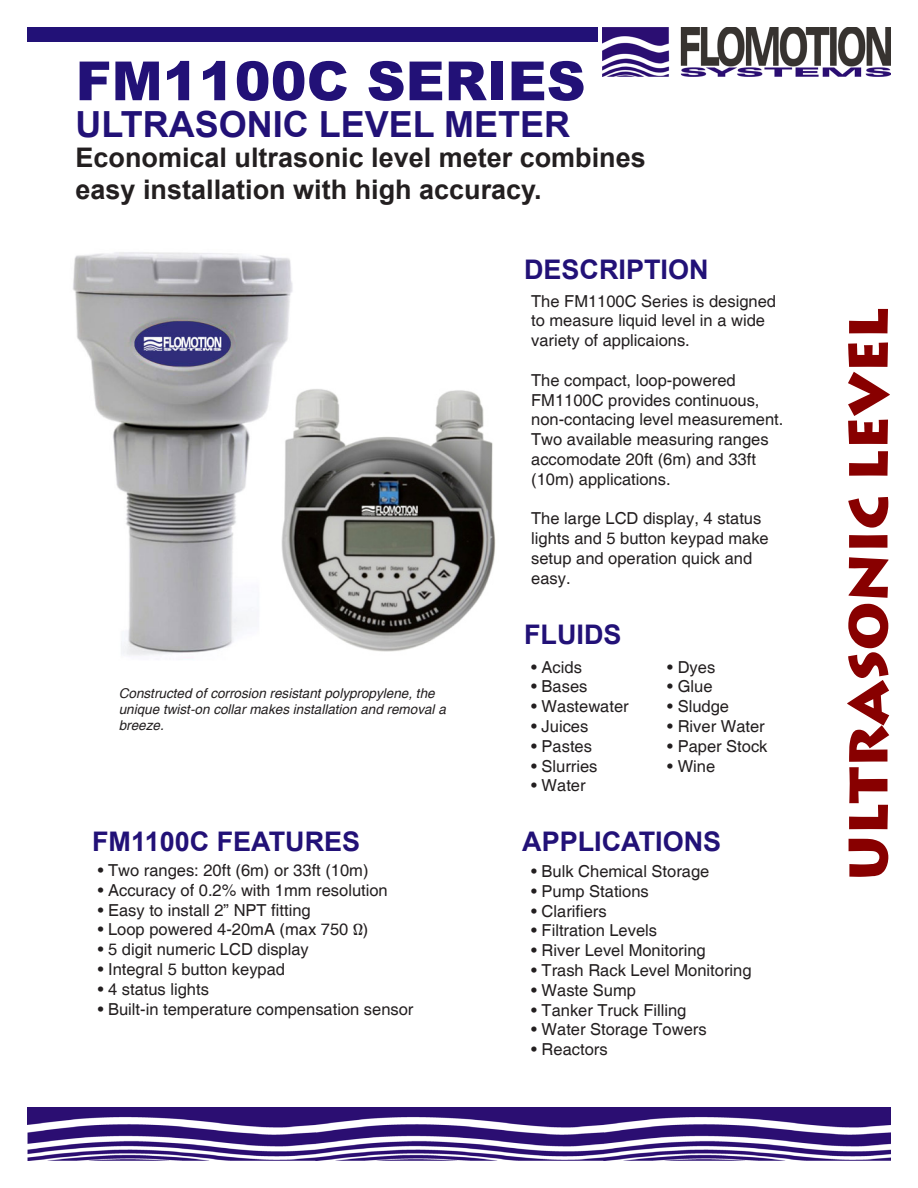
<style>
.page{position:relative;width:918px;height:1188px;background:#fff}
.page>*{position:absolute;margin:0;border:0;box-sizing:border-box;transform-origin:0 0}
.t1{font:700 54px "Lithograph";color:#800}
.t2{font:900 54px "Arial";color:#217}
.t3{font:700 36px "Arial";color:#217}
.t4{font:700 27px/32.4px "Arial";color:#231f20}
.t5{font:700 27px "Arial";color:#217}
.t6{font:16.5px/19.8px "Helvetica";color:#231f20}
.t7{font:italic 13.5px/16.2px "Helvetica";color:#231f20}
</style>
<div class="page">
<img style="left:27px;top:1107px;width:864px;height:54px">
<img style="left:603px;top:27px;width:288px;height:49px">
<div style="left:27px;top:27px;width:570px;height:14px;background:#217"></div>
<img style="left:73px;top:252px;width:220px;height:404px">
<img style="left:278px;top:368px;width:218px;height:288px">
<p class="t2" style="left:76px;top:42px;width:512px">FM1100C SERIES</p>
<p class="t3" style="left:76px;top:100px;width:496px">ULTRASONIC LEVEL METER</p>
<p class="t4" style="left:76px;top:142px;width:572px">Economical ultrasonic level meter combines easy installation with high accuracy.</p>
<p class="t5" style="left:524px;top:251px;width:186px">DESCRIPTION</p>
<p class="t7" style="left:119px;top:685px;width:329px">Constructed of corrosion resistant polypropylene, the unique twist-on collar makes installation and removal a breeze.</p>
<p class="t5" style="left:92px;top:824px;width:270px">FM1100C FEATURES</p>
<p class="t6" style="left:98px;top:861px;width:272px">• Two ranges: 20ft (6m) or 33ft (10m)</p>
<p class="t6" style="left:98px;top:881px;width:292px">• Accuracy of 0.2% with 1mm resolution</p>
<p class="t6" style="left:98px;top:901px;width:215px">• Easy to install 2” NPT fitting</p>
<p class="t6" style="left:98px;top:920px;width:272px">• Loop powered 4-20mA (max 750 Ω)</p>
<p class="t6" style="left:98px;top:940px;width:213px">• 5 digit numeric LCD display</p>
<p class="t6" style="left:98px;top:960px;width:189px">• Integral 5 button keypad</p>
<p class="t6" style="left:98px;top:980px;width:113px">• 4 status lights</p>
<p class="t6" style="left:98px;top:1000px;width:317px">• Built-in temperature compensation sensor</p>
<p class="t6" style="left:531px;top:292px;width:246px">The FM1100C Series is designed to measure liquid level in a wide variety of applicaions.</p>
<p class="t6" style="left:531px;top:371px;width:254px">The compact, loop-powered<br>FM1100C provides continuous, non-contacing level measurement.<br>Two available measuring ranges accomodate 20ft (6m) and 33ft (10m) applications.</p>
<p class="t6" style="left:531px;top:509px;width:239px">The large LCD display, 4 status lights and 5 button keypad make setup and operation quick and easy.</p>
<p class="t5" style="left:524px;top:617px;width:99px">FLUIDS</p>
<p class="t6" style="left:531px;top:658px;width:52px">• Acids</p>
<p class="t6" style="left:531px;top:677px;width:58px">• Bases</p>
<p class="t6" style="left:531px;top:697px;width:99px">• Wastewater</p>
<p class="t6" style="left:531px;top:717px;width:59px">• Juices</p>
<p class="t6" style="left:531px;top:737px;width:62px">• Pastes</p>
<p class="t6" style="left:531px;top:757px;width:68px">• Slurries</p>
<p class="t6" style="left:531px;top:776px;width:56px">• Water</p>
<p class="t6" style="left:667px;top:658px;width:49px">• Dyes</p>
<p class="t6" style="left:667px;top:677px;width:47px">• Glue</p>
<p class="t6" style="left:667px;top:697px;width:63px">• Sludge</p>
<p class="t6" style="left:667px;top:717px;width:99px">• River Water</p>
<p class="t6" style="left:667px;top:737px;width:102px">• Paper Stock</p>
<p class="t6" style="left:667px;top:757px;width:49px">• Wine</p>
<p class="t5" style="left:522px;top:824px;width:201px">APPLICATIONS</p>
<p class="t6" style="left:531px;top:862px;width:180px">• Bulk Chemical Storage</p>
<p class="t6" style="left:531px;top:882px;width:119px">• Pump Stations</p>
<p class="t6" style="left:531px;top:902px;width:77px">• Clarifiers</p>
<p class="t6" style="left:531px;top:921px;width:127px">• Filtration Levels</p>
<p class="t6" style="left:531px;top:941px;width:176px">• River Level Monitoring</p>
<p class="t6" style="left:531px;top:961px;width:222px">• Trash Rack Level Monitoring</p>
<p class="t6" style="left:531px;top:981px;width:106px">• Waste Sump</p>
<p class="t6" style="left:531px;top:1001px;width:157px">• Tanker Truck Filling</p>
<p class="t6" style="left:531px;top:1020px;width:177px">• Water Storage Towers</p>
<p class="t6" style="left:531px;top:1040px;width:78px">• Reactors</p>
<p class="t1" style="left:835px;top:881px;width:575px;rotate:-90deg">ULTRASONIC LEVEL</p>
</div>
